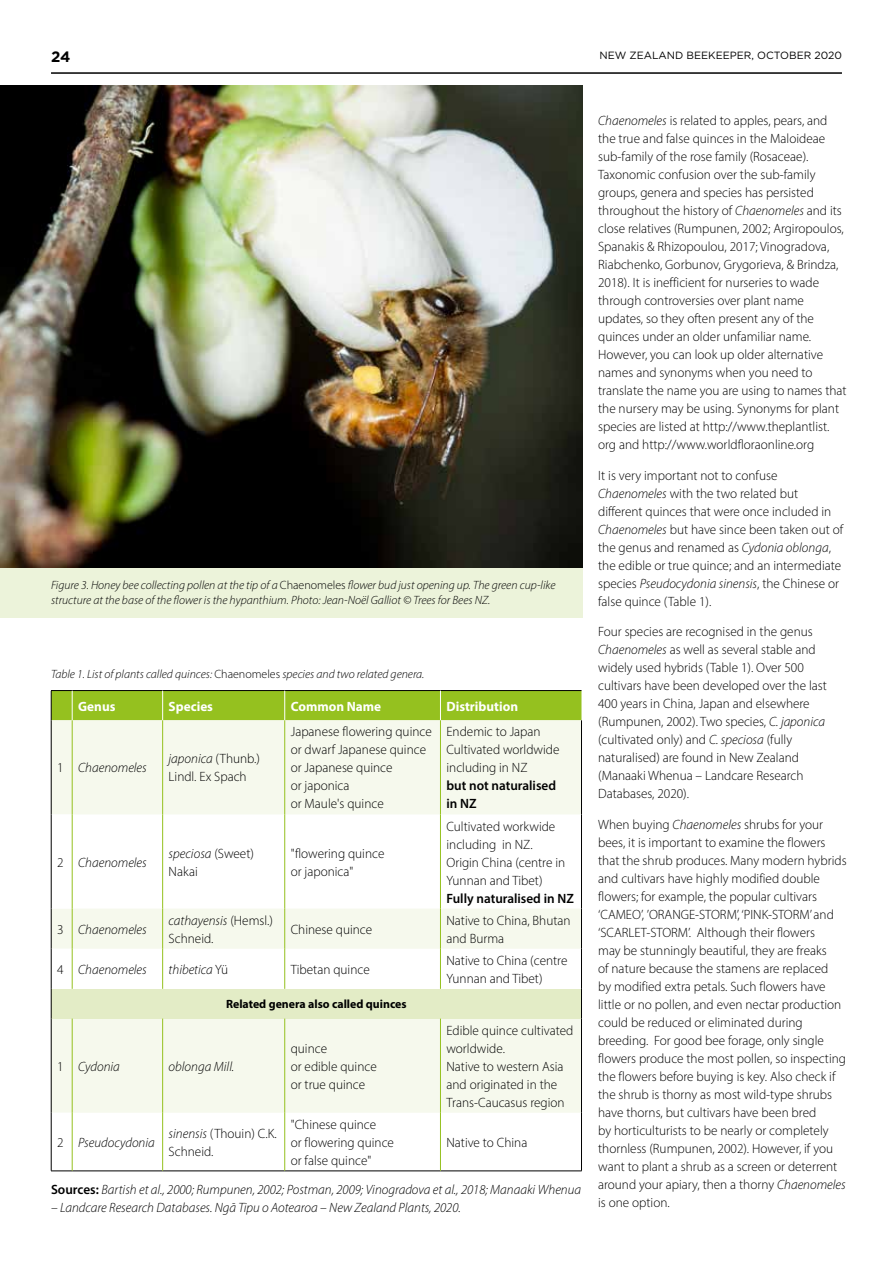
<style>
.page{position:relative;width:893px;height:1263px;background:#fff}
.page>*{position:absolute;margin:0;border:0;box-sizing:border-box;transform-origin:0 0}
.t1{font:700 15px "Gotham";color:#000}
.t2{font:300 13.5px/18px "Myriad Pro";color:#000}
.t3{font:italic 300 13.5px "Myriad Pro";color:#000}
.t4{font:600 13.5px/18px "Myriad Pro";color:#000}
.t5{font:700 13.5px "Myriad Pro";color:#fff}
.t6{font:italic 300 12px/14.4px "Myriad Pro";color:#000}
.t7{font:700 12px "Myriad Pro";color:#000}
.t8{font:10.5px "Gotham";color:#000}
.s1{font-style:normal}
.s2{font-style:italic}
.s3{font-weight:600;font-style:normal}
</style>
<div class="page">
<div style="left:0;top:567px;width:582px;height:51px;background:#ecf3da"></div>
<svg style="left:52px;top:720px;width:529px;height:393px;fill:#f6f9ed"></svg>
<div style="left:51px;top:989px;width:530px;height:29px;background:#e3ecc6"></div>
<hr style="left:51px;top:720px;width:1px;height:94px;background:#000">
<hr style="left:581px;top:720px;width:1px;height:94px;background:#000">
<hr style="left:581px;top:908px;width:1px;height:41px;background:#000">
<svg style="left:581px;top:989px;width:1px;height:29px"></svg>
<hr style="left:581px;top:1018px;width:1px;height:95px;background:#000">
<hr style="left:581px;top:814px;width:1px;height:94px;background:#000">
<hr style="left:581px;top:949px;width:1px;height:40px;background:#000">
<hr style="left:581px;top:1113px;width:1px;height:58px;background:#000">
<svg style="left:51px;top:690px;width:530px;height:30px;background:#90ba1f"></svg>
<svg style="left:51px;top:814px;width:21px;height:357px"></svg>
<hr style="left:72px;top:1170px;width:91px;height:1px;background:#000">
<hr style="left:163px;top:1170px;width:122px;height:1px;background:#000">
<hr style="left:285px;top:1170px;width:155px;height:1px;background:#000">
<hr style="left:440px;top:1170px;width:142px;height:1px;background:#000">
<hr style="left:72px;top:720px;width:1px;height:94px;background:#95c11f">
<hr style="left:72px;top:814px;width:1px;height:94px;background:#95c11f">
<hr style="left:72px;top:908px;width:1px;height:41px;background:#95c11f">
<hr style="left:72px;top:949px;width:1px;height:40px;background:#95c11f">
<hr style="left:162px;top:720px;width:1px;height:94px;background:#95c11f">
<hr style="left:284px;top:720px;width:1px;height:94px;background:#95c11f">
<hr style="left:440px;top:720px;width:1px;height:94px;background:#95c11f">
<hr style="left:162px;top:814px;width:1px;height:94px;background:#95c11f">
<hr style="left:284px;top:814px;width:1px;height:94px;background:#95c11f">
<hr style="left:440px;top:814px;width:1px;height:94px;background:#95c11f">
<hr style="left:162px;top:908px;width:1px;height:41px;background:#95c11f">
<hr style="left:284px;top:908px;width:1px;height:41px;background:#95c11f">
<hr style="left:440px;top:908px;width:1px;height:41px;background:#95c11f">
<hr style="left:162px;top:949px;width:1px;height:40px;background:#95c11f">
<hr style="left:284px;top:949px;width:1px;height:40px;background:#95c11f">
<hr style="left:440px;top:949px;width:1px;height:40px;background:#95c11f">
<hr style="left:72px;top:1018px;width:1px;height:95px;background:#95c11f">
<hr style="left:72px;top:1113px;width:1px;height:58px;background:#95c11f">
<hr style="left:162px;top:1018px;width:1px;height:95px;background:#95c11f">
<hr style="left:284px;top:1018px;width:1px;height:95px;background:#95c11f">
<hr style="left:440px;top:1018px;width:1px;height:95px;background:#95c11f">
<hr style="left:162px;top:1113px;width:1px;height:58px;background:#95c11f">
<hr style="left:284px;top:1113px;width:1px;height:58px;background:#95c11f">
<hr style="left:440px;top:1113px;width:1px;height:58px;background:#95c11f">
<img style="left:0;top:85px;width:582px;height:482px">
<hr style="left:51px;top:72px;width:791px;height:2px;background:#000">
<p class="t1" style="left:51px;top:47px;width:21px">24</p>
<p class="t8" style="left:599px;top:49px;width:244px">NEW ZEALAND BEEKEEPER, OCTOBER 2020</p>
<p class="t6" style="left:51px;top:578px;width:506px">Figure 3. Honey bee collecting pollen at the tip of a <span class="s1">Chaenomeles</span> flower bud just opening up. The green cup-like structure at the base of the flower is the hypanthium. Photo: Jean-Noël Galliot © Trees for Bees NZ.</p>
<p class="t6" style="left:51px;top:666px;width:375px">Table 1. List of plants called quinces: <span class="s1">Chaenomeles</span> species and two related genera.</p>
<p class="t5" style="left:78px;top:697px;width:39px">Genus</p>
<p class="t5" style="left:169px;top:697px;width:46px">Species</p>
<p class="t5" style="left:291px;top:697px;width:92px">Common Name</p>
<p class="t5" style="left:446px;top:697px;width:73px">Distribution</p>
<p class="t3" style="left:57px;top:760px;width:91px"><span class="s1">1</span> Chaenomeles</p>
<p class="t2" style="left:169px;top:750px;width:93px"><span class="s2">japonica</span> (Thunb.)<br>Lindl. Ex Spach</p>
<p class="t2" style="left:291px;top:723px;width:143px">Japanese flowering quince or dwarf Japanese quince or Japanese quince<br>or japonica<br>or Maule's quince</p>
<p class="t2" style="left:446px;top:723px;width:115px">Endemic to Japan<br>Cultivated worldwide including in NZ</p>
<p class="t4" style="left:446px;top:776px;width:111px">but not naturalised in NZ</p>
<p class="t3" style="left:57px;top:854px;width:91px"><span class="s1">2</span> Chaenomeles</p>
<p class="t2" style="left:169px;top:844px;width:87px"><span class="s2">speciosa</span> (Sweet)<br>Nakai</p>
<p class="t2" style="left:291px;top:844px;width:95px">"flowering quince or japonica"</p>
<p class="t2" style="left:446px;top:817px;width:120px">Cultivated workwide including in NZ.<br>Origin China (centre in<br>Yunnan and Tibet)</p>
<p class="t4" style="left:446px;top:889px;width:129px">Fully naturalised in NZ</p>
<p class="t3" style="left:57px;top:921px;width:91px"><span class="s1">3</span> Chaenomeles</p>
<p class="t2" style="left:169px;top:911px;width:106px"><span class="s2">cathayensis</span> (Hemsl.)<br>Schneid.</p>
<p class="t2" style="left:291px;top:920px;width:83px">Chinese quince</p>
<p class="t2" style="left:446px;top:911px;width:126px">Native to China, Bhutan and Burma</p>
<p class="t3" style="left:57px;top:961px;width:91px"><span class="s1">4</span> Chaenomeles</p>
<p class="t3" style="left:169px;top:961px;width:61px">thibetica <span class="s1">Yü</span></p>
<p class="t2" style="left:291px;top:960px;width:81px">Tibetan quince</p>
<p class="t2" style="left:446px;top:951px;width:122px">Native to China (centre<br>Yunnan and Tibet)</p>
<p class="t7" style="left:226px;top:996px;width:182px">Related genera also called quinces</p>
<p class="t3" style="left:57px;top:1058px;width:64px"><span class="s1">1</span> Cydonia</p>
<p class="t3" style="left:169px;top:1058px;width:67px">oblonga Mill.</p>
<p class="t2" style="left:291px;top:1039px;width:88px">quince<br>or edible quince or true quince</p>
<p class="t3" style="left:57px;top:1134px;width:99px"><span class="s1">2</span> Pseudocydonia</p>
<p class="t2" style="left:169px;top:1124px;width:110px"><span class="s2">sinensis</span> (Thouin) C.K.<br>Schneid.</p>
<p class="t2" style="left:291px;top:1115px;width:105px">"Chinese quince<br>or flowering quince or false quince"</p>
<p class="t2" style="left:446px;top:1021px;width:128px">Edible quince cultivated worldwide.<br>Native to western Asia and originated in the<br>Trans-Caucasus region</p>
<p class="t2" style="left:446px;top:1133px;width:82px">Native to China</p>
<p class="t3" style="left:51px;top:1181px;width:532px"><span class="s3">Sources:</span> Bartish et al., 2000; Rumpunen, 2002; Postman, 2009; Vinogradova et al., 2018; Manaaki Whenua</p>
<p class="t3" style="left:51px;top:1199px;width:411px">– Landcare Research Databases. Ngā Tipu o Aotearoa – New Zealand Plants, 2020.</p>
<p class="t2" style="left:598px;top:111px;width:250px"><span class="s2">Chaenomeles</span> is related to apples, pears, and the true and false quinces in the Maloideae sub-family of the rose family (Rosaceae).<br>Taxonomic confusion over the sub-family groups, genera and species has persisted throughout the history of <span class="s2">Chaenomeles</span> and its close relatives (Rumpunen, 2002; Argiropoulos, Spanakis &amp; Rhizopoulou, 2017; Vinogradova, Riabchenko, Gorbunov, Grygorieva, &amp; Brindza, 2018). It is inefficient for nurseries to wade through controversies over plant name updates, so they often present any of the quinces under an older unfamiliar name.<br>However, you can look up older alternative names and synonyms when you need to translate the name you are using to names that the nursery may be using. Synonyms for plant species are listed at http://www.theplantlist. org and http://www.worldfloraonline.org</p>
<p class="t2" style="left:598px;top:466px;width:246px">It is very important not to confuse <span class="s2">Chaenomeles</span> with the two related but different quinces that were once included in <span class="s2">Chaenomeles</span> but have since been taken out of the genus and renamed as <span class="s2">Cydonia oblonga</span>, the edible or true quince; and an intermediate species <span class="s2">Pseudocydonia sinensis</span>, the Chinese or false quince (Table 1).</p>
<p class="t2" style="left:598px;top:623px;width:230px">Four species are recognised in the genus <span class="s2">Chaenomeles</span> as well as several stable and widely used hybrids (Table 1). Over 500 cultivars have been developed over the last 400 years in China, Japan and elsewhere (Rumpunen, 2002). Two species, <span class="s2">C. japonica </span>(cultivated only) and <span class="s2">C. speciosa</span> (fully naturalised) are found in New Zealand (Manaaki Whenua – Landcare Research Databases, 2020).</p>
<p class="t2" style="left:598px;top:815px;width:250px">When buying <span class="s2">Chaenomeles</span> shrubs for your bees, it is important to examine the flowers that the shrub produces. Many modern hybrids and cultivars have highly modified double flowers; for example, the popular cultivars ‘CAMEO’, ’ORANGE-STORM’, ‘PINK-STORM’ and ‘SCARLET-STORM’. Although their flowers<br>may be stunningly beautiful, they are freaks<br>of nature because the stamens are replaced<br>by modified extra petals. Such flowers have little or no pollen, and even nectar production could be reduced or eliminated during breeding. For good bee forage, only single flowers produce the most pollen, so inspecting the flowers before buying is key. Also check if the shrub is thorny as most wild-type shrubs have thorns, but cultivars have been bred<br>by horticulturists to be nearly or completely thornless (Rumpunen, 2002). However, if you want to plant a shrub as a screen or deterrent around your apiary, then a thorny <span class="s2">Chaenomeles </span>is one option.</p>
</div>
